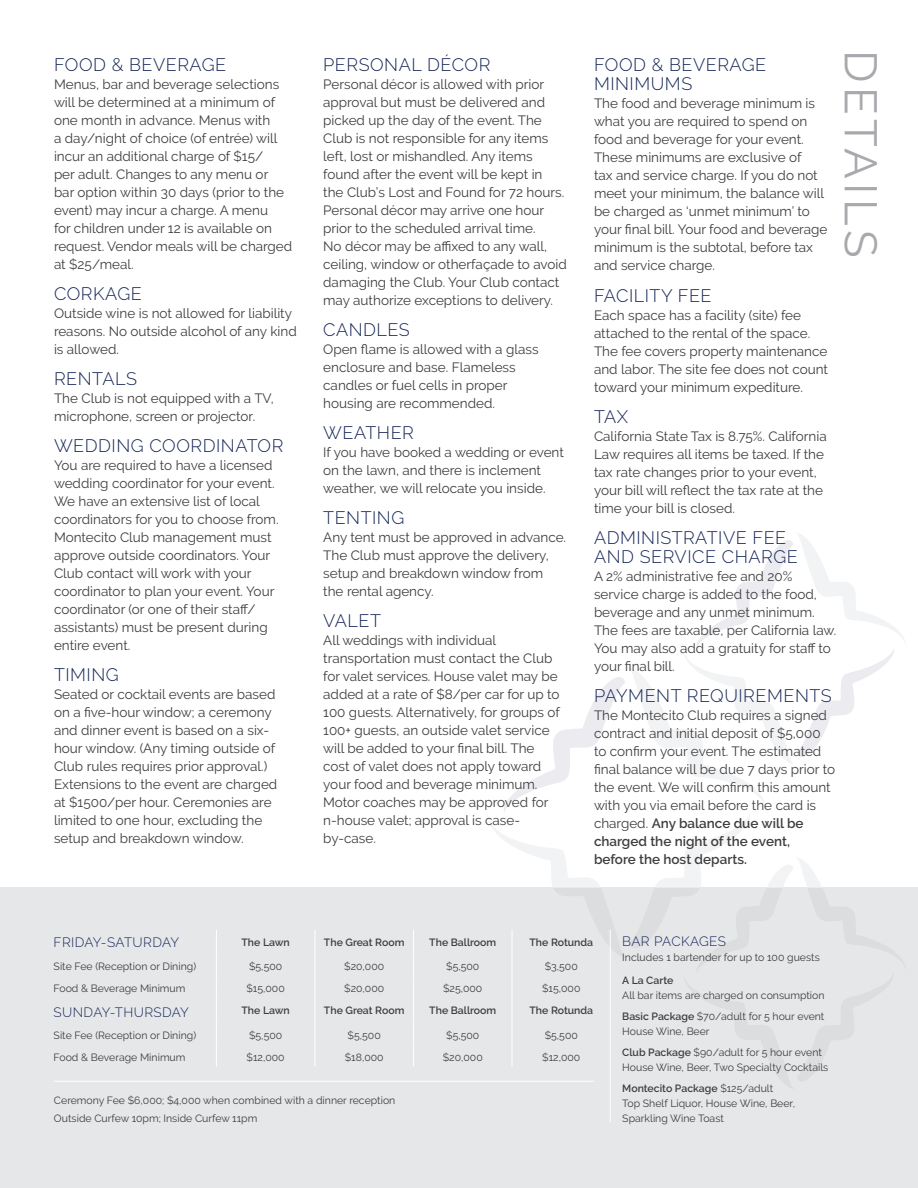
<style>
.page{position:relative;width:918px;height:1188px;background:#fff}
.page>*{position:absolute;margin:0;border:0;box-sizing:border-box;transform-origin:0 0}
.t1{font:45.45px "Raleway";letter-spacing:.1em;color:#a8a9ad}
.t2{font:300 18px/19.5px "Raleway";letter-spacing:.03em;color:#172757}
.t3{font:13.5px/18px "Raleway";color:#3e3e3f}
.t4{font:300 13.5px "Raleway";letter-spacing:.03em;color:#172757}
.t5{font:10.5px/21px "Raleway";color:#3e3e3f}
.t6{font:600 10.5px "Raleway";color:#3e3e3f}
.s1{font-weight:600}
</style>
<div class="page">
<div style="left:0;top:888px;width:918px;height:300px;background:#e6e7e9"></div>
<svg style="left:413px;top:930px;width:1px;height:137px"></svg>
<svg style="left:487px;top:533px;width:420px;height:533px"></svg>
<svg style="left:216px;top:930px;width:1px;height:137px"></svg>
<hr style="left:610px;top:930px;width:1px;height:192px;background:#fff">
<hr style="left:54px;top:1081px;width:540px;height:1px;background:#fff">
<h2 class="t2" style="left:54px;top:55px;width:174px">FOOD &amp; BEVERAGE</h2>
<p class="t3" style="left:54px;top:75px;width:240px">Menus, bar and beverage selections will be determined at a minimum of one month in advance. Menus with<br>a day/night of choice (of entrée) will incur an additional charge of $15/<br>per adult. Changes to any menu or<br>bar option within 30 days (prior to the event) may incur a charge. A menu<br>for children under 12 is available on request. Vendor meals will be charged at $25/meal.</p>
<h2 class="t2" style="left:54px;top:284px;width:89px">CORKAGE</h2>
<p class="t3" style="left:54px;top:304px;width:244px">Outside wine is not allowed for liability reasons. No outside alcohol of any kind is allowed.</p>
<h2 class="t2" style="left:54px;top:369px;width:84px">RENTALS</h2>
<p class="t3" style="left:54px;top:389px;width:221px">The Club is not equipped with a TV, microphone, screen or projector.</p>
<h2 class="t2" style="left:54px;top:436px;width:231px">WEDDING COORDINATOR</h2>
<p class="t3" style="left:54px;top:457px;width:226px">You are required to have a licensed wedding coordinator for your event.<br>We have an extensive list of local coordinators for you to choose from.<br>Montecito Club management must approve outside coordinators. Your<br>Club contact will work with your coordinator to plan your event. Your coordinator (or one of their staff/ assistants) must be present during entire event.</p>
<h2 class="t2" style="left:54px;top:665px;width:66px">TIMING</h2>
<p class="t3" style="left:54px;top:686px;width:225px">Seated or cocktail events are based on a five-hour window; a ceremony and dinner event is based on a six&shy;hour window. (Any timing outside of Club rules requires prior approval.)<br>Extensions to the event are charged at $1500/per hour. Ceremonies are limited to one hour, excluding the setup and breakdown window.</p>
<h2 class="t2" style="left:323px;top:55px;width:169px">PERSONAL DÉCOR</h2>
<p class="t3" style="left:323px;top:75px;width:245px">Personal décor is allowed with prior approval but must be delivered and picked up the day of the event. The Club is not responsible for any items left, lost or mishandled. Any items found after the event will be kept in<br>the Club’s Lost and Found for 72 hours.<br>Personal décor may arrive one hour prior to the scheduled arrival time.<br>No décor may be affixed to any wall, ceiling, window or otherfaçade to avoid damaging the Club. Your Club contact may authorize exceptions to delivery.</p>
<h2 class="t2" style="left:323px;top:320px;width:88px">CANDLES</h2>
<p class="t3" style="left:323px;top:340px;width:217px">Open flame is allowed with a glass enclosure and base. Flameless candles or fuel cells in proper housing are recommended.</p>
<h2 class="t2" style="left:323px;top:423px;width:92px">WEATHER</h2>
<p class="t3" style="left:323px;top:443px;width:242px">If you have booked a wedding or event on the lawn, and there is inclement weather, we will relocate you inside.</p>
<h2 class="t2" style="left:323px;top:508px;width:83px">TENTING</h2>
<p class="t3" style="left:323px;top:529px;width:244px">Any tent must be approved in advance.<br>The Club must approve the delivery, setup and breakdown window from the rental agency.</p>
<h2 class="t2" style="left:323px;top:611px;width:59px">VALET</h2>
<p class="t3" style="left:323px;top:631px;width:238px">All weddings with individual transportation must contact the Club for valet services. House valet may be added at a rate of $8/per car for up to 100 guests. Alternatively, for groups of 100+ guests, an outside valet service will be added to your final bill. The cost of valet does not apply toward your food and beverage minimum.<br>Motor coaches may be approved for n-house valet; approval is case&shy;by-case.</p>
<h2 class="t2" style="left:594px;top:55px;width:174px">FOOD &amp; BEVERAGE<br>MINIMUMS</h2>
<p class="t3" style="left:594px;top:95px;width:235px">The food and beverage minimum is what you are required to spend on food and beverage for your event.<br>These minimums are exclusive of<br>tax and service charge. If you do not meet your minimum, the balance will be charged as ‘unmet minimum’ to your final bill. Your food and beverage minimum is the subtotal, before tax and service charge.</p>
<h2 class="t2" style="left:594px;top:285px;width:119px">FACILITY FEE</h2>
<p class="t3" style="left:594px;top:306px;width:236px">Each space has a facility (site) fee attached to the rental of the space.<br>The fee covers property maintenance and labor. The site fee does not count toward your minimum expediture.</p>
<h2 class="t2" style="left:594px;top:407px;width:36px">TAX</h2>
<p class="t3" style="left:594px;top:427px;width:234px">California State Tax is 8.75%. California Law requires all items be taxed. If the tax rate changes prior to your event, your bill will reflect the tax rate at the time your bill is closed.</p>
<h2 class="t2" style="left:594px;top:528px;width:205px">ADMINISTRATIVE FEE<br>AND SERVICE CHARGE</h2>
<p class="t3" style="left:594px;top:568px;width:244px">A 2% administrative fee and 20% service charge is added to the food, beverage and any unmet minimum.<br>The fees are taxable, per California law.<br>You may also add a gratuity for staff to your final bill.</p>
<h2 class="t2" style="left:594px;top:686px;width:239px">PAYMENT REQUIREMENTS</h2>
<p class="t3" style="left:594px;top:707px;width:243px">The Montecito Club requires a signed contract and initial deposit of $5,000 to confirm your event. The estimated final balance will be due 7 days prior to the event. We will confirm this amount with you via email before the card is charged. <span class="s1">Any balance due will be charged the night of the event, before the host departs.</span></p>
<h1 class="t1" style="left:887px;top:50px;width:210px;rotate:90deg">DETAILS</h1>
<p class="t4" style="left:54px;top:934px;width:127px">FRIDAY-SATURDAY</p>
<p class="t6" style="left:241px;top:936px;width:50px">The Lawn</p>
<p class="t6" style="left:324px;top:936px;width:82px">The Great Room</p>
<p class="t6" style="left:429px;top:936px;width:68px">The Ballroom</p>
<p class="t6" style="left:529px;top:936px;width:65px">The Rotunda</p>
<p class="t5" style="left:54px;top:956px;width:144px">Site Fee (Reception or Dining)</p>
<p class="t5" style="left:249px;top:956px;width:35px">$5,500</p>
<p class="t5" style="left:344px;top:956px;width:42px">$20,000</p>
<p class="t5" style="left:446px;top:956px;width:35px">$5,500</p>
<p class="t5" style="left:545px;top:956px;width:34px">$3,500</p>
<p class="t5" style="left:54px;top:978px;width:133px">Food &amp; Beverage Minimum</p>
<p class="t5" style="left:246px;top:978px;width:40px">$15,000</p>
<p class="t5" style="left:344px;top:978px;width:42px">$20,000</p>
<p class="t5" style="left:443px;top:978px;width:41px">$25,000</p>
<p class="t5" style="left:542px;top:978px;width:40px">$15,000</p>
<p class="t4" style="left:54px;top:1004px;width:137px">SUNDAY-THURSDAY</p>
<p class="t6" style="left:241px;top:1004px;width:50px">The Lawn</p>
<p class="t6" style="left:324px;top:1004px;width:82px">The Great Room</p>
<p class="t6" style="left:429px;top:1004px;width:68px">The Ballroom</p>
<p class="t6" style="left:529px;top:1004px;width:65px">The Rotunda</p>
<p class="t5" style="left:54px;top:1024px;width:144px">Site Fee (Reception or Dining)</p>
<p class="t5" style="left:249px;top:1024px;width:35px">$5,500</p>
<p class="t5" style="left:348px;top:1024px;width:35px">$5,500</p>
<p class="t5" style="left:446px;top:1024px;width:35px">$5,500</p>
<p class="t5" style="left:545px;top:1024px;width:35px">$5,500</p>
<p class="t5" style="left:54px;top:1046px;width:133px">Food &amp; Beverage Minimum</p>
<p class="t5" style="left:247px;top:1046px;width:40px">$12,000</p>
<p class="t5" style="left:345px;top:1046px;width:40px">$18,000</p>
<p class="t5" style="left:443px;top:1046px;width:42px">$20,000</p>
<p class="t5" style="left:542px;top:1046px;width:40px">$12,000</p>
<p class="t5" style="left:54px;top:1092px;width:343px;line-height:18px">Ceremony Fee $6,000; $4,000 when combined with a dinner reception<br>Outside Curfew 10pm; Inside Curfew 11pm</p>
<p class="t4" style="left:622px;top:933px;width:105px">BAR PACKAGES</p>
<p class="t5" style="left:622px;top:947px;width:199px">Includes 1 bartender for up to 100 guests</p>
<p class="t6" style="left:622px;top:974px;width:52px">A La Carte</p>
<p class="t5" style="left:622px;top:984px;width:204px">All bar items are charged on consumption<br><span class="s1">Basic Package</span> $70/adult for 5 hour event</p>
<p class="t5" style="left:622px;top:1020px;width:201px">House Wine, Beer<br><span class="s1">Club Package</span> $90/adult for 5 hour event</p>
<p class="t5" style="left:622px;top:1056px;width:207px">House Wine, Beer, Two Specialty Cocktails<br><span class="s1">Montecito Package</span> $125/adult</p>
<p class="t5" style="left:622px;top:1095px;width:174px;line-height:15px">Top Shelf Liquor, House Wine, Beer,<br>Sparkling Wine Toast</p>
</div>
